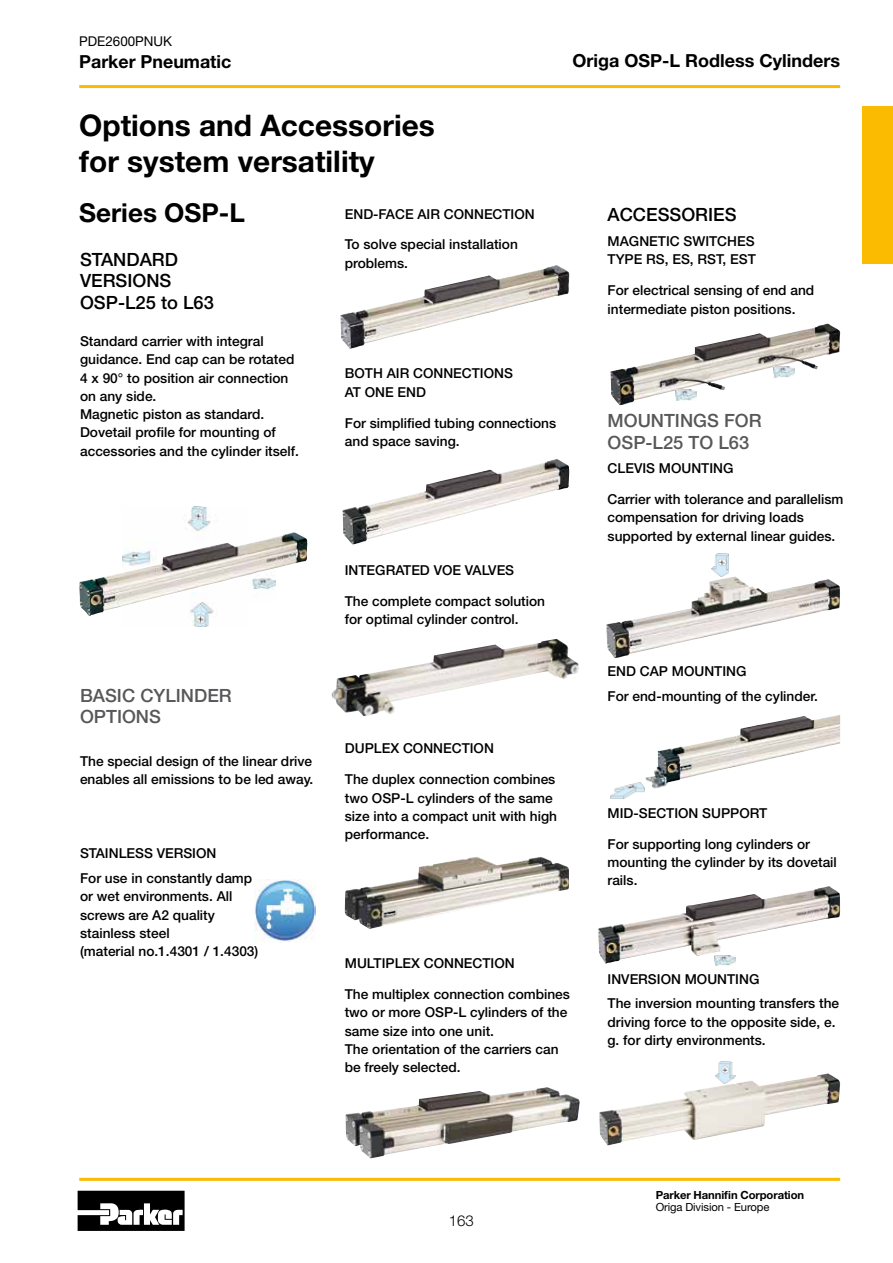
<style>
.page{position:relative;width:893px;height:1263px;background:#fff}
.page>*{position:absolute;margin:0;border:0;box-sizing:border-box;transform-origin:0 0}
.t1{font:700 29.85px/35.8px "Helvetica Neue LT Std";color:#000}
.t2{font:700 26.1px "Helvetica Neue LT Std";color:#000}
.t3{font:500 18.3px/21.5px "Helvetica Neue LT Std";color:#58585a}
.t4{font:500 18.3px/21.5px "Helvetica Neue LT Std";color:#000}
.t5{font:700 18px "Helvetica Neue LT Std";color:#000}
.t6{font:300 15px "Helvetica Neue LT Std";color:#000}
.t7{font:500 13.65px/18.3px "Helvetica Neue LT Std";color:#000}
.t8{font:13.5px "Helvetica Neue LT Std";color:#000}
.t9{font:700 11.25px "Helvetica Neue LT Std";letter-spacing:-.01em;color:#000}
.t10{font:11.25px "Helvetica Neue LT Std";letter-spacing:-.01em;color:#000}
</style>
<div class="page">
<hr style="left:79px;top:85px;width:761px;height:3px;background:#fabb00">
<hr style="left:79px;top:1178px;width:761px;height:3px;background:#fabb00">
<svg style="left:78px;top:1191px;width:107px;height:40px"></svg>
<div style="left:862px;top:106px;width:31px;height:158px;background:#fabb00"></div>
<img style="left:254px;top:879px;width:62px;height:63px">
<img style="left:187px;top:507px;width:24px;height:120px">
<img style="left:342px;top:459px;width:228px;height:85px">
<img style="left:340px;top:265px;width:229px;height:84px">
<img style="left:79px;top:532px;width:229px;height:84px">
<img style="left:331px;top:639px;width:248px;height:77px">
<img style="left:345px;top:1087px;width:235px;height:71px">
<img style="left:345px;top:857px;width:224px;height:72px">
<img style="left:610px;top:325px;width:229px;height:80px">
<img style="left:675px;top:389px;width:22px;height:11px">
<img style="left:773px;top:366px;width:22px;height:11px">
<img style="left:599px;top:1073px;width:241px;height:72px">
<img style="left:716px;top:1062px;width:20px;height:21px">
<img style="left:606px;top:577px;width:234px;height:81px">
<img style="left:712px;top:553px;width:16px;height:23px">
<img style="left:611px;top:783px;width:33px;height:15px">
<img style="left:645px;top:715px;width:195px;height:74px">
<img style="left:598px;top:886px;width:242px;height:78px">
<img style="left:714px;top:955px;width:22px;height:11px">
<p class="t8" style="left:79px;top:33px;width:94px">PDE2600PNUK</p>
<h3 class="t5" style="left:79px;top:50px;width:154px">Parker Pneumatic</h3>
<h3 class="t5" style="left:572px;top:50px;width:269px">Origa OSP-L Rodless Cylinders</h3>
<h1 class="t1" style="left:79px;top:107px;width:357px">Options and Accessories for system versatility</h1>
<h2 class="t2" style="left:79px;top:196px;width:167px">Series OSP-L</h2>
<p class="t7" style="left:345px;top:204px;width:191px">END-FACE AIR CONNECTION</p>
<p class="t7" style="left:345px;top:235px;width:175px">To solve special installation problems.</p>
<h3 class="t4" style="left:80px;top:248px;width:135px">STANDARD<br>VERSIONS<br>OSP-L25 to L63</h3>
<p class="t7" style="left:80px;top:332px;width:221px">Standard carrier with integral guidance. End cap can be rotated<br>4 x 90° to position air connection on any side.<br>Magnetic piston as standard.<br>Dovetail profile for mounting of accessories and the cylinder itself.</p>
<p class="t7" style="left:345px;top:364px;width:170px">BOTH AIR CONNECTIONS<br>AT ONE END</p>
<p class="t7" style="left:345px;top:413px;width:213px">For simplified tubing connections and space saving.</p>
<p class="t7" style="left:345px;top:561px;width:171px">INTEGRATED VOE VALVES</p>
<p class="t7" style="left:345px;top:592px;width:202px">The complete compact solution for optimal cylinder control.</p>
<h3 class="t4" style="left:608px;top:204px;width:130px">ACCESSORIES</h3>
<p class="t7" style="left:608px;top:232px;width:150px">MAGNETIC SWITCHES<br>TYPE RS, ES, RST, EST</p>
<p class="t7" style="left:608px;top:281px;width:208px">For electrical sensing of end and intermediate piston positions.</p>
<h3 class="t3" style="left:608px;top:410px;width:156px">MOUNTINGS FOR<br>OSP-L25 TO L63</h3>
<p class="t7" style="left:608px;top:459px;width:127px">CLEVIS MOUNTING</p>
<p class="t7" style="left:607px;top:490px;width:237px">Carrier with tolerance and parallelism compensation for driving loads supported by external linear guides.</p>
<h3 class="t3" style="left:80px;top:684px;width:153px">BASIC CYLINDER<br>OPTIONS</h3>
<p class="t7" style="left:80px;top:752px;width:235px">The special design of the linear drive enables all emissions to be led away.</p>
<p class="t7" style="left:80px;top:841px;width:174px;line-height:24.6px">STAINLESS VERSION<br>For use in constantly damp</p>
<p class="t7" style="left:80px;top:887px;width:180px">or wet environments. All screws are A2 quality stainless steel<br>(material no.1.4301 / 1.4303)</p>
<p class="t7" style="left:345px;top:739px;width:151px">DUPLEX CONNECTION</p>
<p class="t7" style="left:345px;top:770px;width:214px">The duplex connection combines two OSP-L cylinders of the same size into a compact unit with high performance.</p>
<p class="t7" style="left:345px;top:954px;width:171px">MULTIPLEX CONNECTION</p>
<p class="t7" style="left:345px;top:985px;width:227px">The multiplex connection combines two or more OSP-L cylinders of the same size into one unit.<br>The orientation of the carriers can be freely selected.</p>
<p class="t7" style="left:608px;top:659px;width:212px;line-height:24.6px">END CAP MOUNTING<br>For end-mounting of the cylinder.</p>
<p class="t7" style="left:608px;top:804px;width:161px">MID-SECTION SUPPORT</p>
<p class="t7" style="left:607px;top:834px;width:231px">For supporting long cylinders or mounting the cylinder by its dovetail rails.</p>
<p class="t7" style="left:608px;top:967px;width:233px;line-height:24.5px">INVERSION MOUNTING<br>The inversion mounting transfers the</p>
<p class="t7" style="left:607px;top:1012px;width:230px">driving force to the opposite side, e. g. for dirty environments.</p>
<p class="t6" style="left:449px;top:1211px;width:27px">163</p>
<p class="t9" style="left:656px;top:1188px;width:150px">Parker Hannifin Corporation</p>
<p class="t10" style="left:656px;top:1200px;width:115px">Origa Division - Europe</p>
</div>
